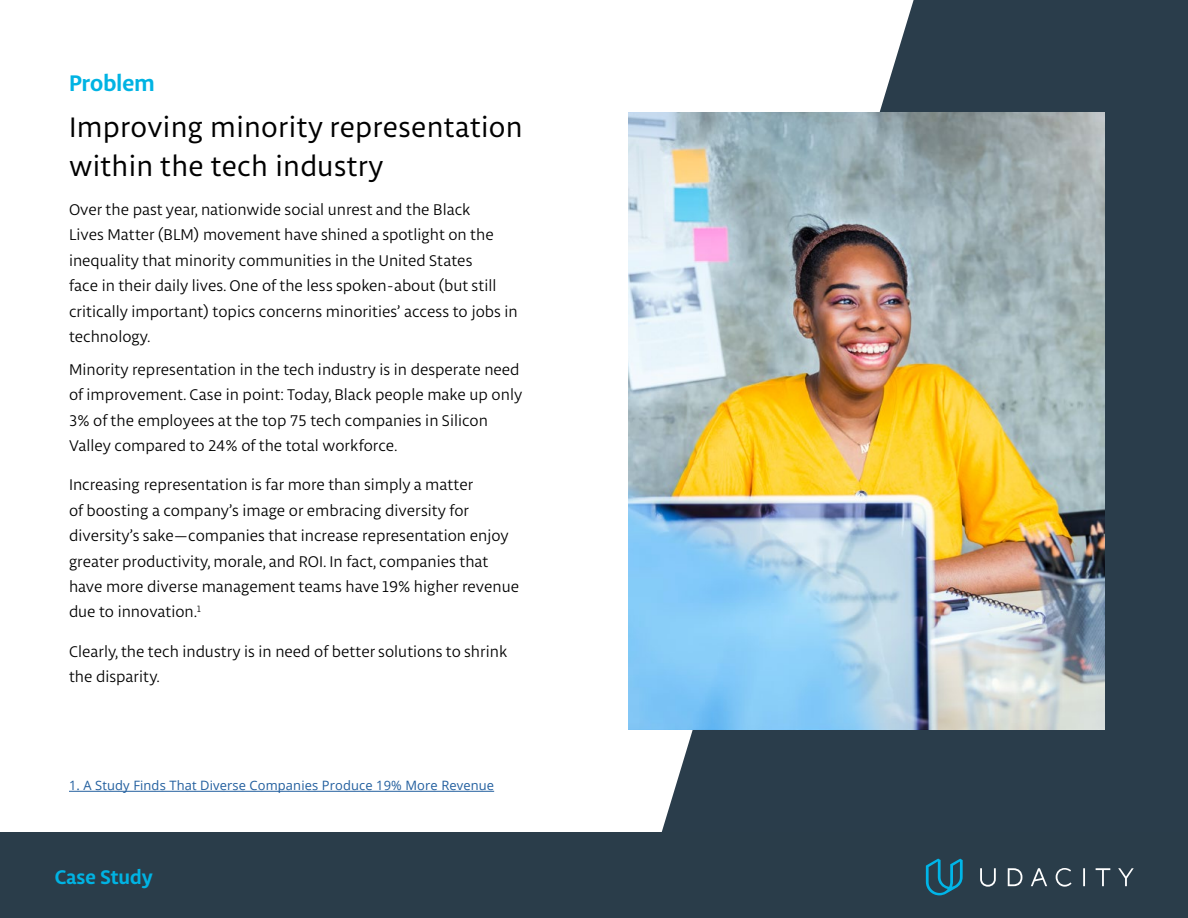
<style>
.page{position:relative;width:1188px;height:918px;background:#fff}
.page>*{position:absolute;margin:0;border:0;box-sizing:border-box;transform-origin:0 0}
.t1{font:30px/39px "Libertad";letter-spacing:.01em;color:#000}
.t2{font:700 24px "Libertad";letter-spacing:-.005em;color:#00b3e3}
.t3{font:700 21px "Libertad";color:#00b3e3}
.t4{font:16.5px/25.5px "Libertad";color:#000}
.t5{font:12.9px "Open Sans";letter-spacing:.01em;color:#215e9e}
</style>
<div class="page">
<svg style="left:636px;top:0;width:552px;height:833px;fill:#2a3d4b"></svg>
<hr style="left:69px;top:791px;width:425px;height:1px;background:#215e9e">
<div style="left:0;top:833px;width:1188px;height:85px;background:#2a3d4a"></div>
<svg style="left:926px;top:859px;width:37px;height:36px"></svg>
<svg style="left:980px;top:868px;width:154px;height:19px"></svg>
<img style="left:629px;top:112px;width:476px;height:617px">
<h2 class="t2" style="left:69px;top:67px;width:87px">Problem</h2>
<h1 class="t1" style="left:69px;top:107px;width:455px">Improving minority representation within the tech industry</h1>
<p class="t4" style="left:69px;top:196px;width:450px">Over the past year, nationwide social unrest and the Black<br>Lives Matter (BLM) movement have shined a spotlight on the inequality that minority communities in the United States<br>face in their daily lives. One of the less spoken-about (but still critically important) topics concerns minorities’ access to jobs in technology.</p>
<p class="t4" style="left:69px;top:356px;width:455px">Minority representation in the tech industry is in desperate need of improvement. Case in point: Today, Black people make up only 3% of the employees at the top 75 tech companies in Silicon Valley compared to 24% of the total workforce.</p>
<p class="t4" style="left:69px;top:472px;width:452px">Increasing representation is far more than simply a matter<br>of boosting a company’s image or embracing diversity for diversity’s sake—companies that increase representation enjoy greater productivity, morale, and ROI. In fact, companies that have more diverse management teams have 19% higher revenue due to innovation.<sup>1</sup></p>
<p class="t4" style="left:69px;top:638px;width:440px">Clearly, the tech industry is in need of better solutions to shrink the disparity.</p>
<p class="t5" style="left:69px;top:777px;width:427px">1. A Study Finds That Diverse Companies Produce 19% More Revenue</p>
<p class="t3" style="left:55px;top:863px;width:100px">Case Study</p>
</div>
